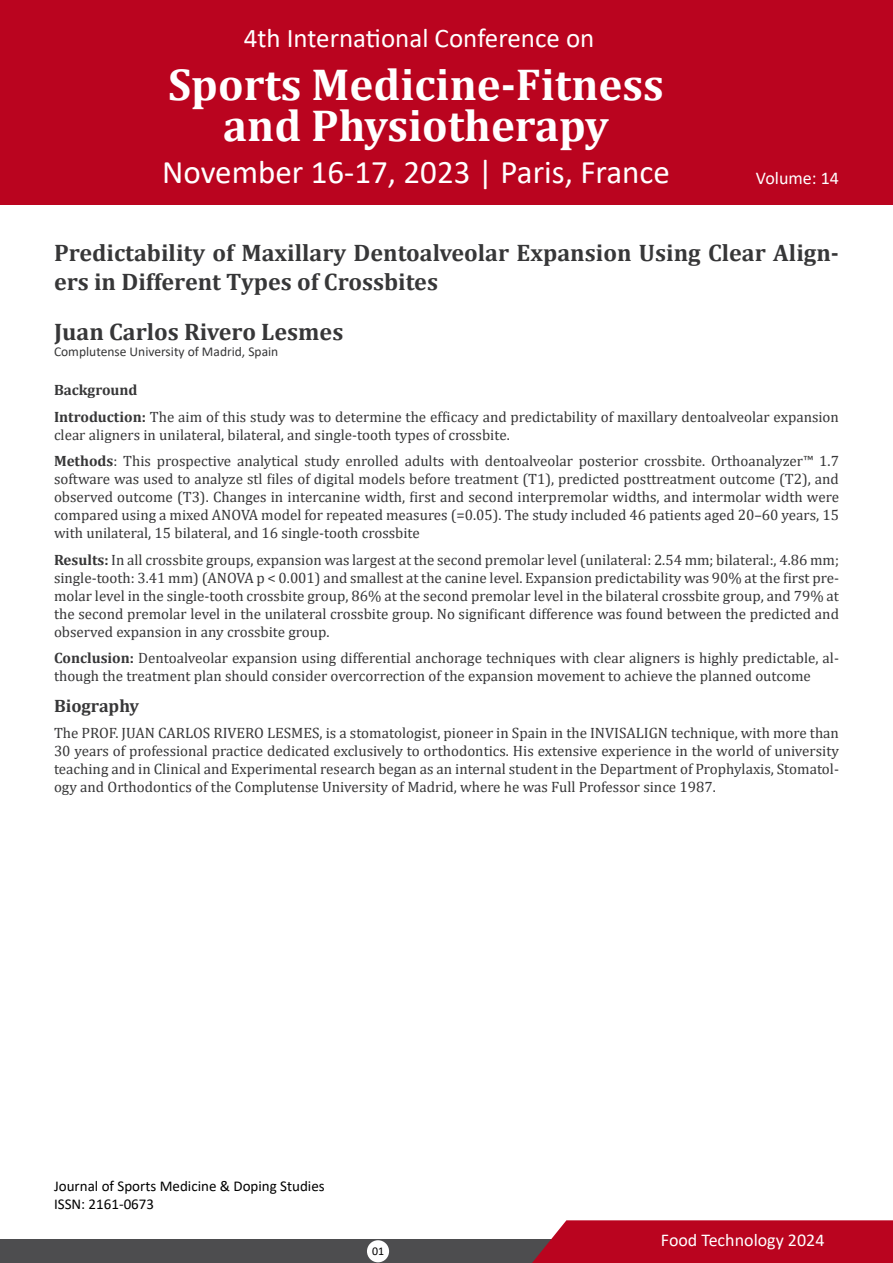
<style>
.page{position:relative;width:893px;height:1263px;background:#fff}
.page>*{position:absolute;margin:0;border:0;box-sizing:border-box;transform-origin:0 0}
.t1{font:700 45px/40.5px "Cambria";color:#fff;text-align:center}
.t2{font:33px "Calibri";color:#fff}
.t3{font:27px "Calibri";color:#fff}
.t4{font:700 24px/28.8px "Cambria";color:#373738}
.t5{font:18px "Calibri";color:#fff}
.t6{font:700 18px "Cambria";color:#373738}
.t7{font:15px/18px "Cambria";color:#373738}
.t8{font:15px/18px "Calibri";color:#000}
.t9{font:13.5px "Calibri";color:#373738}
.t10{font:11.85px "Calibri";color:#000}
.s1{font-weight:700}
</style>
<div class="page">
<div style="left:0;top:1239px;width:591px;height:24px;background:#4d4d4f"></div>
<div style="left:0;top:0;width:893px;height:204px;background:#ba041f"></div>
<svg style="left:532px;top:1220px;width:361px;height:43px;background:#bb0f28"></svg>
<div style="left:367px;top:1240px;width:22px;height:22px;background:#fff;border-radius:50%"></div>
<h3 class="t3" style="left:244px;top:19px;width:352px">4th International Conference on</h3>
<h1 class="t1" style="left:168px;top:63px;width:497px">Sports Medicine-Fitness and Physiotherapy</h1>
<h2 class="t2" style="left:162px;top:149px;width:509px">November 16-17, 2023 | Paris, France</h2>
<p class="t5" style="left:756px;top:166px;width:85px">Volume: 14</p>
<h3 class="t4" style="left:54px;top:238px;width:786px">Predictability of Maxillary Dentoalveolar Expansion Using Clear Align&shy;ers in Different Types of Crossbites</h3>
<h3 class="t4" style="left:54px;top:317px;width:291px">Juan Carlos Rivero Lesmes</h3>
<p class="t9" style="left:54px;top:342px;width:226px">Complutense University of Madrid, Spain</p>
<p class="t7" style="left:54px;top:377px;width:786px;line-height:26.5px"><span class="s1">Background<br>Introduction:</span> The aim of this study was to determine the efficacy and predictability of maxillary dentoalveolar expansion</p>
<p class="t7" style="left:54px;top:421px;width:786px;line-height:26.5px">clear aligners in unilateral, bilateral, and single-tooth types of crossbite.<br><span class="s1">Methods</span>: This prospective analytical study enrolled adults with dentoalveolar posterior crossbite. Orthoanalyzer™ 1.7</p>
<p class="t7" style="left:54px;top:470px;width:786px;text-align:justify">software was used to analyze stl files of digital models before treatment (T1), predicted posttreatment outcome (T2), and observed outcome (T3). Changes in intercanine width, first and second interpremolar widths, and intermolar width were compared using a mixed ANOVA model for repeated measures (=0.05). The study included 46 patients aged 20–60 years, 15 with unilateral, 15 bilateral, and 16 single-tooth crossbite</p>
<p class="t7" style="left:54px;top:551px;width:786px;text-align:justify"><span class="s1">Results:</span> In all crossbite groups, expansion was largest at the second premolar level (unilateral: 2.54 mm; bilateral:, 4.86 mm; single-tooth: 3.41 mm) (ANOVA p &lt; 0.001) and smallest at the canine level. Expansion predictability was 90% at the first pre&shy;molar level in the single-tooth crossbite group, 86% at the second premolar level in the bilateral crossbite group, and 79% at the second premolar level in the unilateral crossbite group. No significant difference was found between the predicted and observed expansion in any crossbite group.</p>
<p class="t7" style="left:54px;top:649px;width:786px"><span class="s1">Conclusion:</span> Dentoalveolar expansion using differential anchorage techniques with clear aligners is highly predictable, al&shy;though the treatment plan should consider overcorrection of the expansion movement to achieve the planned outcome</p>
<p class="t6" style="left:54px;top:693px;width:87px">Biography</p>
<p class="t7" style="left:54px;top:724px;width:786px;text-align:justify">The PROF. JUAN CARLOS RIVERO LESMES, is a stomatologist, pioneer in Spain in the INVISALIGN technique, with more than 30 years of professional practice dedicated exclusively to orthodontics. His extensive experience in the world of university teaching and in Clinical and Experimental research began as an internal student in the Department of Prophylaxis, Stomatol&shy;ogy and Orthodontics of the Complutense University of Madrid, where he was Full Professor since 1987.</p>
<p class="t8" style="left:54px;top:1176px;width:272px">Journal of Sports Medicine &amp; Doping Studies<br>ISSN: 2161-0673</p>
<p class="t10" style="left:372px;top:1243px;width:14px">01</p>
<p class="t5" style="left:661px;top:1228px;width:165px">Food Technology 2024</p>
</div>
